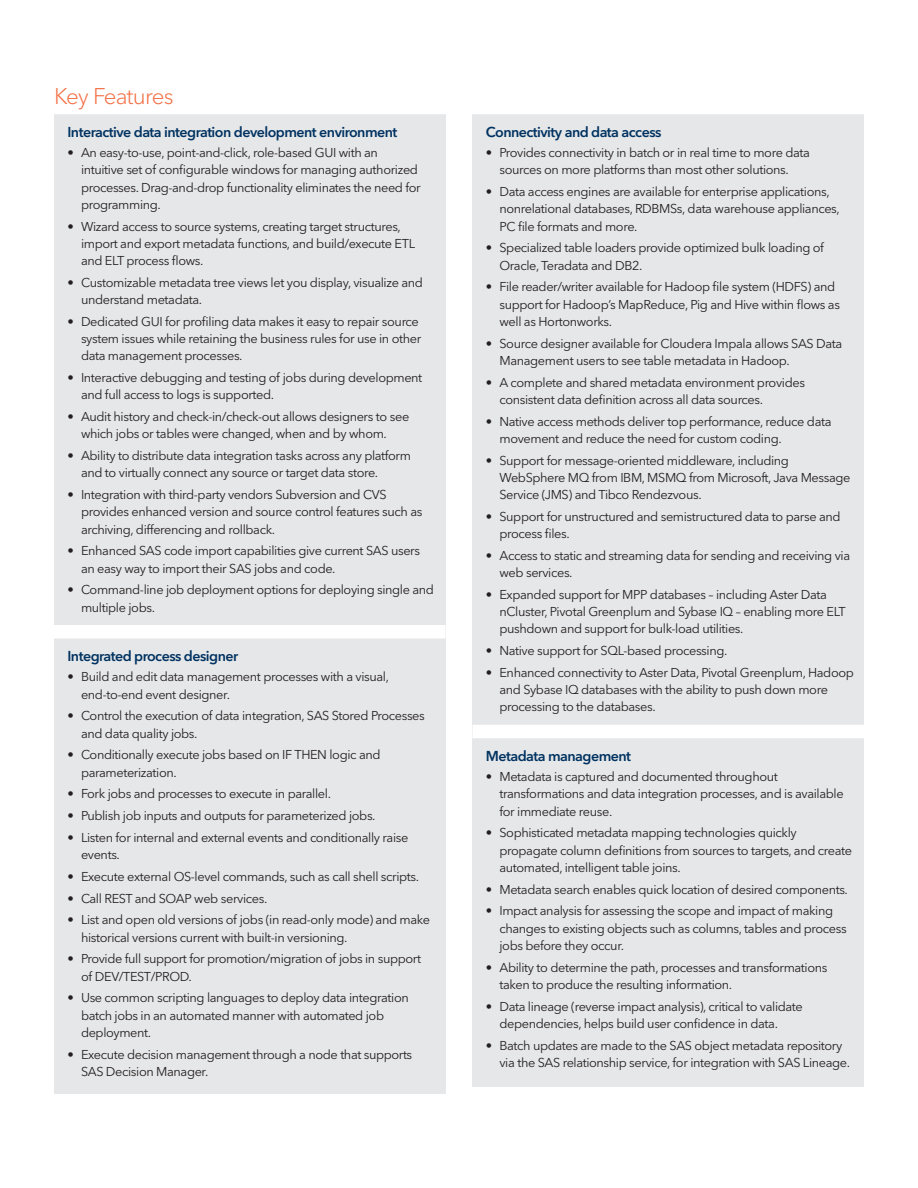
<style>
.page{position:relative;width:918px;height:1188px;background:#fff}
.page>*{position:absolute;margin:0;border:0;box-sizing:border-box;transform-origin:0 0}
.t1{font:300 22.5px "Avenir Next W1 G";letter-spacing:-.04em;color:#f36e42}
.t2{font:600 14.25px "Avenir Next W1 G";letter-spacing:-.04em;color:#003261}
.t3{font:12.75px/17.2px "Avenir Next W1 G";letter-spacing:-.03em;color:#231f20}
</style>
<div class="page">
<div style="left:472px;top:114px;width:392px;height:29px;background:#e6e7e8"></div>
<div style="left:54px;top:114px;width:392px;height:980px;background:#e6e7e8"></div>
<div style="left:54px;top:625px;width:392px;height:14px;background:#fff"></div>
<div style="left:472px;top:126px;width:392px;height:961px;background:#e6e7e8"></div>
<div style="left:472px;top:725px;width:392px;height:13px;background:#fff"></div>
<h1 class="t1" style="left:54px;top:83px;width:121px">Key Features</h1>
<p class="t2" style="left:68px;top:123px;width:331px">Interactive data integration development environment</p>
<p class="t3" style="left:81px;top:144px;width:341px;text-indent:-14px">• An easy-to-use, point-and-click, role-based GUI with an intuitive set of configurable windows for managing authorized processes. Drag-and-drop functionality eliminates the need for programming.</p>
<p class="t3" style="left:81px;top:217px;width:336px;text-indent:-14px">• Wizard access to source systems, creating target structures, import and export metadata functions, and build/execute ETL and ELT process flows.</p>
<p class="t3" style="left:81px;top:274px;width:344px;text-indent:-14px">• Customizable metadata tree views let you display, visualize and understand metadata.</p>
<p class="t3" style="left:81px;top:313px;width:342px;text-indent:-14px">• Dedicated GUI for profiling data makes it easy to repair source system issues while retaining the business rules for use in other data management processes.</p>
<p class="t3" style="left:81px;top:369px;width:343px;text-indent:-14px">• Interactive debugging and testing of jobs during development and full access to logs is supported.</p>
<p class="t3" style="left:81px;top:408px;width:330px;text-indent:-14px">• Audit history and check-in/check-out allows designers to see which jobs or tables were changed, when and by whom.</p>
<p class="t3" style="left:81px;top:447px;width:332px;text-indent:-14px">• Ability to distribute data integration tasks across any platform and to virtually connect any source or target data store.</p>
<p class="t3" style="left:81px;top:486px;width:343px;text-indent:-14px">• Integration with third-party vendors Subversion and CVS provides enhanced version and source control features such as archiving, differencing and rollback.</p>
<p class="t3" style="left:81px;top:542px;width:341px;text-indent:-14px">• Enhanced SAS code import capabilities give current SAS users an easy way to import their SAS jobs and code.</p>
<p class="t3" style="left:81px;top:581px;width:355px;text-indent:-14px">• Command-line job deployment options for deploying single and multiple jobs.</p>
<p class="t2" style="left:68px;top:647px;width:172px">Integrated process designer</p>
<p class="t3" style="left:81px;top:668px;width:310px;text-indent:-14px">• Build and edit data management processes with a visual, end-to-end event designer.</p>
<p class="t3" style="left:81px;top:707px;width:345px;text-indent:-14px">• Control the execution of data integration, SAS Stored Processes and data quality jobs.</p>
<p class="t3" style="left:81px;top:746px;width:301px;text-indent:-14px">• Conditionally execute jobs based on IF THEN logic and parameterization.</p>
<p class="t3" style="left:68px;top:785px;width:265px">• Fork jobs and processes to execute in parallel.</p>
<p class="t3" style="left:68px;top:807px;width:310px">• Publish job inputs and outputs for parameterized jobs.</p>
<p class="t3" style="left:81px;top:829px;width:329px;text-indent:-14px">• Listen for internal and external events and conditionally raise events.</p>
<p class="t3" style="left:68px;top:868px;width:353px">• Execute external OS-level commands, such as call shell scripts.</p>
<p class="t3" style="left:68px;top:889px;width:201px">• Call REST and SOAP web services.</p>
<p class="t3" style="left:81px;top:911px;width:351px;text-indent:-14px">• List and open old versions of jobs (in read-only mode) and make historical versions current with built-in versioning.</p>
<p class="t3" style="left:81px;top:950px;width:342px;text-indent:-14px">• Provide full support for promotion/migration of jobs in support of DEV/TEST/PROD.</p>
<p class="t3" style="left:81px;top:989px;width:329px;text-indent:-14px">• Use common scripting languages to deploy data integration batch jobs in an automated manner with automated job deployment.</p>
<p class="t3" style="left:81px;top:1045px;width:333px;text-indent:-14px">• Execute decision management through a node that supports<br>SAS Decision Manager.</p>
<p class="t2" style="left:486px;top:123px;width:177px">Connectivity and data access</p>
<p class="t3" style="left:486px;top:144px;width:325px;text-align:center">• Provides connectivity in batch or in real time to more data sources on more platforms than most other solutions.</p>
<p class="t3" style="left:499px;top:183px;width:342px;text-indent:-14px">• Data access engines are available for enterprise applications, nonrelational databases, RDBMSs, data warehouse appliances,<br>PC file formats and more.</p>
<p class="t3" style="left:499px;top:239px;width:326px;text-indent:-14px">• Specialized table loaders provide optimized bulk loading of<br>Oracle, Teradata and DB2.</p>
<p class="t3" style="left:499px;top:278px;width:342px;text-indent:-14px">• File reader/writer available for Hadoop file system (HDFS) and support for Hadoop’s MapReduce, Pig and Hive within flows as well as Hortonworks.</p>
<p class="t3" style="left:499px;top:334px;width:344px;text-indent:-14px">• Source designer available for Cloudera Impala allows SAS Data<br>Management users to see table metadata in Hadoop.</p>
<p class="t3" style="left:499px;top:373px;width:307px;text-indent:-14px">• A complete and shared metadata environment provides consistent data definition across all data sources.</p>
<p class="t3" style="left:499px;top:412px;width:333px;text-indent:-14px">• Native access methods deliver top performance, reduce data movement and reduce the need for custom coding.</p>
<p class="t3" style="left:499px;top:451px;width:353px;text-indent:-14px">• Support for message-oriented middleware, including<br>WebSphere MQ from IBM, MSMQ from Microsoft, Java Message<br>Service (JMS) and Tibco Rendezvous.</p>
<p class="t3" style="left:499px;top:508px;width:343px;text-indent:-14px">• Support for unstructured and semistructured data to parse and process files.</p>
<p class="t3" style="left:499px;top:547px;width:352px;text-indent:-14px">• Access to static and streaming data for sending and receiving via web services.</p>
<p class="t3" style="left:499px;top:586px;width:348px;text-indent:-14px">• Expanded support for MPP databases – including Aster Data nCluster, Pivotal Greenplum and Sybase IQ – enabling more ELT pushdown and support for bulk-load utilities.</p>
<p class="t3" style="left:486px;top:642px;width:243px">• Native support for SQL-based processing.</p>
<p class="t3" style="left:499px;top:664px;width:356px;text-indent:-14px">• Enhanced connectivity to Aster Data, Pivotal Greenplum, Hadoop and Sybase IQ databases with the ability to push down more processing to the databases.</p>
<p class="t2" style="left:486px;top:747px;width:147px">Metadata management</p>
<p class="t3" style="left:499px;top:768px;width:346px;text-indent:-14px">• Metadata is captured and documented throughout transformations and data integration processes, and is available for immediate reuse.</p>
<p class="t3" style="left:499px;top:824px;width:354px;text-indent:-14px">• Sophisticated metadata mapping technologies quickly propagate column definitions from sources to targets, and create automated, intelligent table joins.</p>
<p class="t3" style="left:486px;top:880px;width:363px">• Metadata search enables quick location of desired components.</p>
<p class="t3" style="left:499px;top:902px;width:349px;text-indent:-14px">• Impact analysis for assessing the scope and impact of making changes to existing objects such as columns, tables and process jobs before they occur.</p>
<p class="t3" style="left:499px;top:958px;width:329px;text-indent:-14px">• Ability to determine the path, processes and transformations taken to produce the resulting information.</p>
<p class="t3" style="left:499px;top:997px;width:305px;text-indent:-14px">• Data lineage (reverse impact analysis), critical to validate dependencies, helps build user confidence in data.</p>
<p class="t3" style="left:499px;top:1036px;width:352px;text-indent:-14px">• Batch updates are made to the SAS object metadata repository via the SAS relationship service, for integration with SAS Lineage.</p>
</div>
